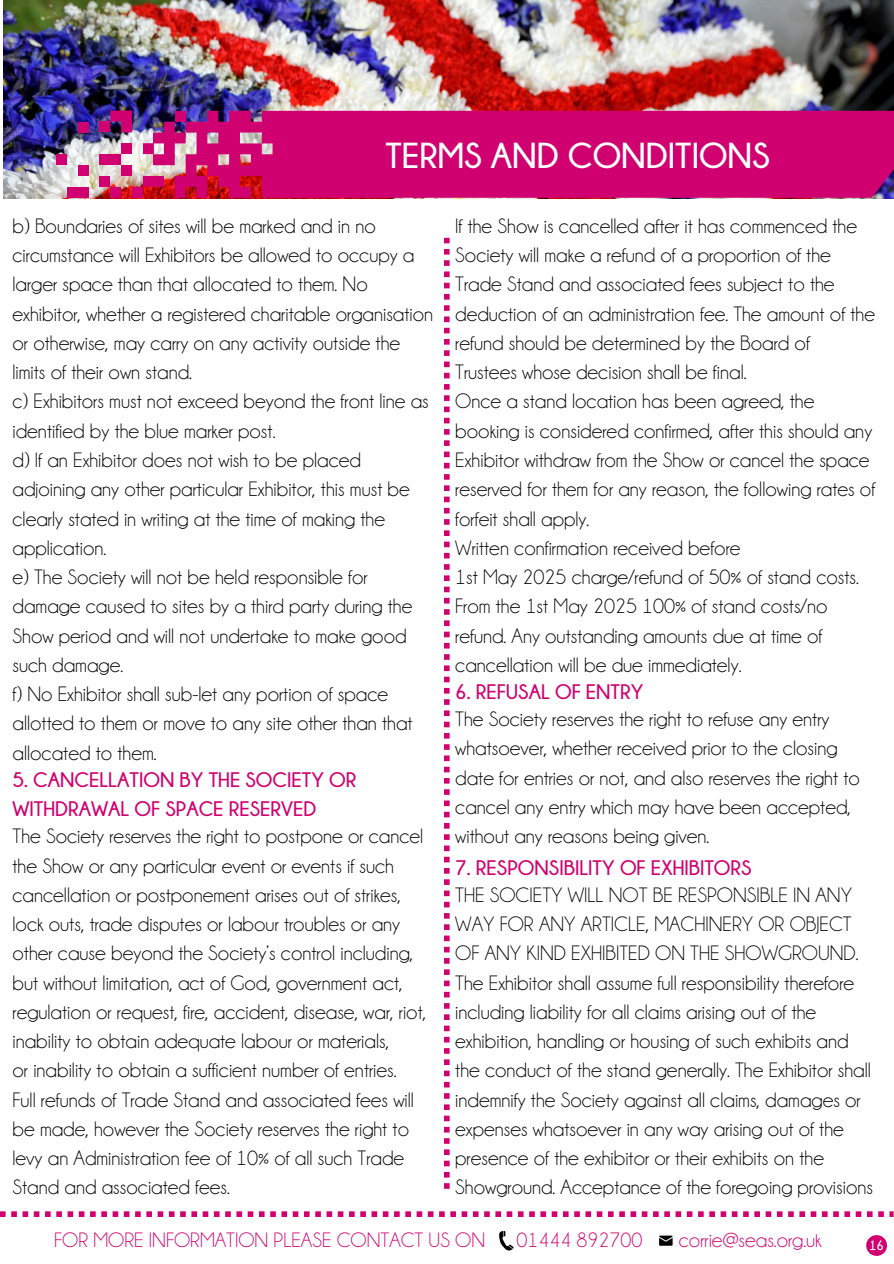
<style>
.page{position:relative;width:894px;height:1264px;background:#fff}
.page>*{position:absolute;margin:0;border:0;box-sizing:border-box;transform-origin:0 0}
.t1{font:700 36px "Champagne Limousines";color:#fff}
.t2{font:21px/29.2px "Champagne Limousines";color:#000}
.t3{font:700 21px/29.2px "Champagne Limousines";color:#d00070}
.t4{font:21px "Champagne Limousines";color:#d00070}
.t5{font:700 13.5px "Champagne Limousines";color:#fff}
</style>
<div class="page">
<svg style="left:0;top:1211px;width:893px;height:5px"></svg>
<svg style="left:866px;top:1235px;width:20px;height:20px"></svg>
<svg style="left:659px;top:1235px;width:13px;height:10px"></svg>
<svg style="left:499px;top:1230px;width:14px;height:20px"></svg>
<img style="left:3px;top:0;width:890px;height:198px">
<div style="left:175px;top:111px;width:718px;height:87px;background:#d00070"></div>
<div style="left:175px;top:111px;width:11px;height:11px;background:#d00070"></div>
<div style="left:143px;top:176px;width:21px;height:11px;background:#d00070"></div>
<svg style="left:110px;top:111px;width:22px;height:21px"></svg>
<div style="left:132px;top:187px;width:11px;height:10px;background:#d00070"></div>
<div style="left:110px;top:187px;width:11px;height:10px;background:#d00070"></div>
<div style="left:67px;top:187px;width:22px;height:10px;background:#d00070"></div>
<div style="left:78px;top:165px;width:11px;height:11px;background:#d00070"></div>
<div style="left:99px;top:154px;width:22px;height:11px;background:#d00070"></div>
<div style="left:78px;top:122px;width:11px;height:10px;background:#d00070"></div>
<svg style="left:143px;top:122px;width:43px;height:43px;background:#be5393"></svg>
<div style="left:121px;top:143px;width:11px;height:11px;background:#d00070"></div>
<div style="left:121px;top:165px;width:11px;height:11px;background:#d00070"></div>
<div style="left:56px;top:154px;width:11px;height:11px;background:#d00070"></div>
<div style="left:99px;top:176px;width:11px;height:11px;background:#d00070"></div>
<div style="left:99px;top:121px;width:11px;height:11px;background:#d00070"></div>
<svg style="left:444px;top:238px;width:5px;height:950px"></svg>
<p class="t1" style="left:385px;top:135px;width:386px">TERMS AND CONDITIONS</p>
<p class="t2" style="left:13px;top:211px;width:403px">b) Boundaries of sites will be marked and in no circumstance will Exhibitors be allowed to occupy a larger space than that allocated to them. No</p>
<p class="t2" style="left:13px;top:299px;width:422px">exhibitor, whether a registered charitable organisation or otherwise, may carry on any activity outside the</p>
<p class="t2" style="left:13px;top:357px;width:181px">limits of their own stand.</p>
<p class="t2" style="left:13px;top:387px;width:417px">c) Exhibitors must not exceed beyond the front line as identified by the blue marker post.</p>
<p class="t2" style="left:13px;top:445px;width:399px">d) If an Exhibitor does not wish to be placed adjoining any other particular Exhibitor, this must be clearly stated in writing at the time of making the</p>
<p class="t2" style="left:13px;top:533px;width:95px">application.</p>
<p class="t2" style="left:13px;top:562px;width:401px">e) The Society will not be held responsible for damage caused to sites by a third party during the Show period and will not undertake to make good such damage.</p>
<p class="t2" style="left:13px;top:679px;width:401px">f) No Exhibitor shall sub-let any portion of space allotted to them or move to any site other than that allocated to them.</p>
<p class="t3" style="left:13px;top:764px;width:345px">5. CANCELLATION BY THE SOCIETY OR<br>WITHDRAWAL OF SPACE RESERVED</p>
<p class="t2" style="left:13px;top:821px;width:412px">The Society reserves the right to postpone or cancel the Show or any particular event or events if such</p>
<p class="t2" style="left:13px;top:880px;width:402px">cancellation or postponement arises out of strikes, lock outs, trade disputes or labour troubles or any other cause beyond the Society’s control including,</p>
<p class="t2" style="left:13px;top:967px;width:415px">but without limitation, act of God, government act, regulation or request, fire, accident, disease, war, riot, inability to obtain adequate labour or materials,</p>
<p class="t2" style="left:13px;top:1055px;width:385px">or inability to obtain a sufficient number of entries.</p>
<p class="t2" style="left:13px;top:1084px;width:403px">Full refunds of Trade Stand and associated fees will be made, however the Society reserves the right to levy an Administration fee of 10% of all such Trade Stand and associated fees.</p>
<p class="t2" style="left:455px;top:211px;width:421px">If the Show is cancelled after it has commenced the Society will make a refund of a proportion of the Trade Stand and associated fees subject to the deduction of an administration fee. The amount of the refund should be determined by the Board of Trustees whose decision shall be final.</p>
<p class="t2" style="left:455px;top:387px;width:418px">Once a stand location has been agreed, the booking is considered confirmed, after this should any<br>Exhibitor withdraw from the Show or cancel the space</p>
<p class="t2" style="left:455px;top:474px;width:421px">reserved for them for any reason, the following rates of forfeit shall apply.</p>
<p class="t2" style="left:455px;top:533px;width:287px">Written confirmation received before</p>
<p class="t2" style="left:455px;top:562px;width:405px">1st May 2025 charge/refund of 50% of stand costs.</p>
<p class="t2" style="left:455px;top:591px;width:373px">From the 1st May 2025 100% of stand costs/no refund. Any outstanding amounts due at time of cancellation will be due immediately.</p>
<p class="t3" style="left:455px;top:676px;width:189px">6. REFUSAL OF ENTRY</p>
<p class="t2" style="left:455px;top:704px;width:406px">The Society reserves the right to refuse any entry whatsoever, whether received prior to the closing date for entries or not, and also reserves the right to cancel any entry which may have been accepted,</p>
<p class="t2" style="left:455px;top:821px;width:255px">without any reasons being given.</p>
<p class="t3" style="left:455px;top:852px;width:298px">7. RESPONSIBILITY OF EXHIBITORS</p>
<p class="t2" style="left:455px;top:880px;width:398px">THE SOCIETY WILL NOT BE RESPONSIBLE IN ANY<br>WAY FOR ANY ARTICLE, MACHINERY OR OBJECT</p>
<p class="t2" style="left:455px;top:938px;width:404px">OF ANY KIND EXHIBITED ON THE SHOWGROUND.</p>
<p class="t2" style="left:455px;top:967px;width:417px">The Exhibitor shall assume full responsibility therefore including liability for all claims arising out of the exhibition, handling or housing of such exhibits and the conduct of the stand generally. The Exhibitor shall</p>
<p class="t2" style="left:455px;top:1084px;width:419px">indemnify the Society against all claims, damages or expenses whatsoever in any way arising out of the presence of the exhibitor or their exhibits on the Showground. Acceptance of the foregoing provisions</p>
<p class="t4" style="left:54px;top:1228px;width:432px">FOR MORE INFORMATION PLEASE CONTACT US ON</p>
<p class="t4" style="left:516px;top:1228px;width:127px">01444 892700</p>
<p class="t4" style="left:678px;top:1228px;width:144px">corrie@seas.org.uk</p>
<p class="t5" style="left:868px;top:1238px;width:17px">16</p>
</div>
